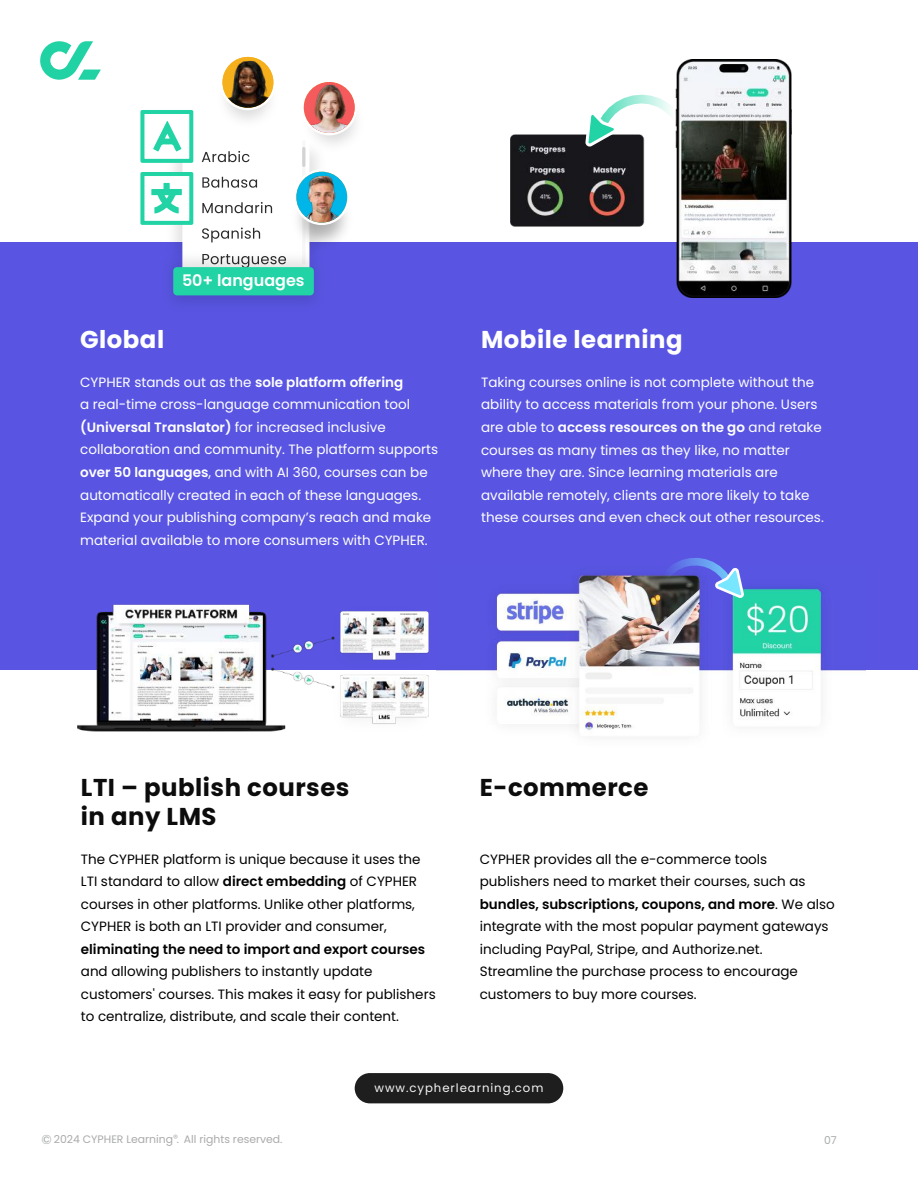
<style>
.page{position:relative;width:918px;height:1188px;background:#fff}
.page>*{position:absolute;margin:0;border:0;box-sizing:border-box;transform-origin:0 0}
.t1{font:700 24.3px/29.1px "Poppins";letter-spacing:.02em;color:#0c0c0c}
.t2{font:700 24.3px "Poppins";letter-spacing:.02em;color:#fff}
.t3{font:600 15.9px "Poppins";color:#fff}
.t4{font:13.5px/22.5px "Poppins";color:#fff}
.t5{font:13.5px/22.5px "Poppins";color:#000}
.t6{font:600 13.5px "Poppins";color:#000}
.t7{font:11.7px "Poppins";letter-spacing:.08em;color:#f5f5f5}
.t8{font:10.8px "Poppins";color:#a9aaaa}
.s1{font-weight:600}
.s2{font-size:13.05px}
.s3{font-family:"Koz Go Pr 6 N"}
</style>
<div class="page">
<div style="left:0;top:242px;width:918px;height:428px;background:#5955e2"></div>
<div style="left:355px;top:1073px;width:208px;height:30px;background:#1e1e1e;border-radius:15px"></div>
<div style="left:136px;top:168px;width:61px;height:61px;border:8px solid #22d3a5;border-radius:2px"></div>
<div style="left:136px;top:106px;width:61px;height:61px;border:8px solid #22d3a5;border-radius:2px"></div>
<svg style="left:151px;top:121px;width:99px;height:87px"></svg>
<img style="left:250px;top:179px;width:23px;height:29px">
<img style="left:260px;top:118px;width:96px;height:77px">
<img style="left:174px;top:106px;width:148px;height:65px">
<svg style="left:294px;top:169px;width:56px;height:56px"></svg>
<div style="left:296px;top:172px;width:51px;height:51px;background:#00b6e8;border-radius:50%"></div>
<img style="left:296px;top:176px;width:51px;height:32px">
<svg style="left:220px;top:54px;width:56px;height:56px"></svg>
<div style="left:223px;top:57px;width:50px;height:51px;background:#f5b01b;border-radius:50%"></div>
<img style="left:223px;top:61px;width:50px;height:47px">
<svg style="left:301px;top:80px;width:56px;height:55px"></svg>
<img style="left:304px;top:85px;width:51px;height:48px">
<img style="left:136px;top:208px;width:212px;height:95px">
<div style="left:173px;top:267px;width:141px;height:28px;background:#22d3a5;border-radius:4px"></div>
<img style="left:77px;top:604px;width:352px;height:128px">
<img style="left:436px;top:574px;width:429px;height:156px">
<img style="left:510px;top:59px;width:282px;height:239px">
<svg style="left:40px;top:41px;width:61px;height:39px"></svg>
<svg style="left:651px;top:558px;width:95px;height:41px"></svg>
<svg style="left:587px;top:93px;width:103px;height:53px"></svg>
<p class="t3" style="left:182px;top:271px;width:124px">50+ languages</p>
<h1 class="t2" style="left:80px;top:326px;width:85px">Global</h1>
<p class="t4" style="left:80px;top:371px;width:359px">CYPHER stands out as the <span class="s1">sole platform offering<br></span>a real-time cross-language communication tool <span class="s1">(Universal Translator)</span> for increased inclusive collaboration and community. The platform supports <span class="s1">over 50 languages</span>, and with AI 360, courses can be automatically created in each of these languages.<br>Expand your publishing company’s reach and make material available to more consumers with CYPHER.</p>
<h1 class="t2" style="left:481px;top:326px;width:203px">Mobile learning</h1>
<p class="t4" style="left:481px;top:371px;width:344px">Taking courses online is not complete without the ability to access materials from your phone. Users are able to <span class="s1">access resources on the go</span> and retake courses as many times as they like, no matter where they are. Since learning materials are available remotely, clients are more likely to take these courses and even check out other resources.</p>
<h1 class="t1" style="left:81px;top:773px;width:270px">LTI – publish courses in any LMS</h1>
<p class="t5" style="left:81px;top:848px;width:341px">The CYPHER platform is unique because it uses the LTI standard to allow <span class="s1">direct embedding</span> of CYPHER courses in other platforms. Unlike other platforms, CYPHER is both an LTI provider and consumer,</p>
<p class="t6" style="left:81px;top:941px;width:346px">eliminating the need to import and export courses</p>
<p class="t5" style="left:81px;top:960px;width:356px">and allowing publishers to instantly update customers' courses. This makes it easy for publishers to centralize, distribute, and scale their content.</p>
<h1 class="t1" style="left:480px;top:773px;width:170px">E-commerce</h1>
<p class="t5" style="left:480px;top:848px;width:357px">CYPHER provides all the e-commerce tools publishers need to market their courses, such as <span class="s1">bundles, subscriptions, coupons, and more</span>. We also integrate with the most popular payment gateways including PayPal, Stripe, and Authorize.net.<br>Streamline the purchase process to encourage customers to buy more courses.</p>
<p class="t8" style="left:42px;top:1133px;width:243px"><span class="s2">©</span> 2024 CYPHER Learning<span class="s3">®</span>. All rights reserved.</p>
<p class="t7" style="left:375px;top:1081px;width:170px">www.cypherlearning.com</p>
<p class="t8" style="left:824px;top:1134px;width:14px">07</p>
</div>
